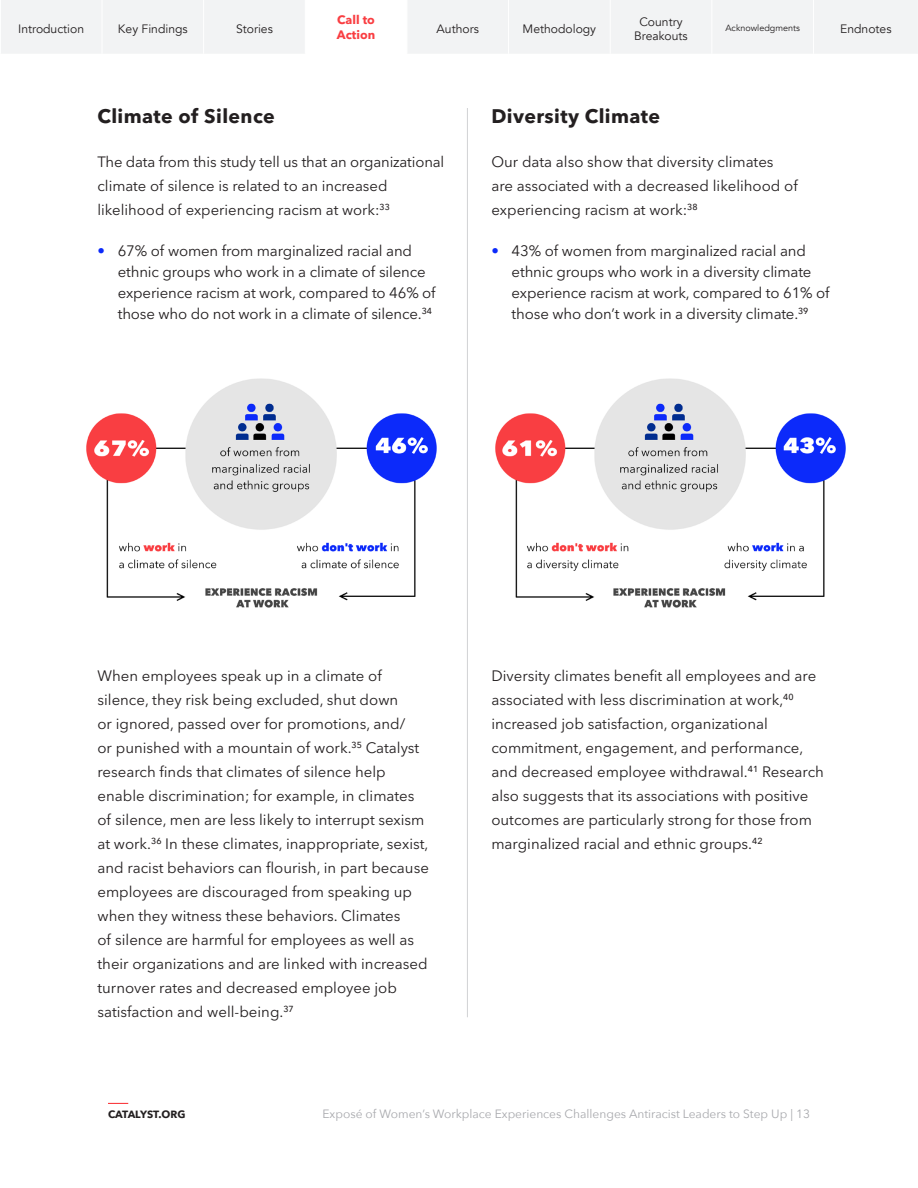
<style>
.page{position:relative;width:918px;height:1188px;background:#fff}
.page>*{position:absolute;margin:0;border:0;box-sizing:border-box;transform-origin:0 0}
.t1{font:700 19.5px "Avenir Next LT Pro";letter-spacing:.02em;color:#231f20}
.body{font:15px/24px "Avenir Next LT Pro";color:#231f20}
.body-2{font:14.85px/24px "Avenir Next LT Pro";color:#231f20}
.t2{font:12.15px/14.5px "Avenir";color:#231f20;text-align:center}
.t3{font:700 12.15px/14.5px "Avenir Next LT Pro";color:#f93e42}
.t4{font:12px "Avenir Next";color:#a8a9ad}
.t5{font:700 10.5px "Avenir Next";letter-spacing:-.01em;color:#231f20}
.t6{font:9px "Avenir";color:#231f20}
.s1{color:#0c2afa}
</style>
<div class="page">
<svg style="left:108px;top:1103px;width:20px;height:1px"></svg>
<img style="left:495px;top:378px;width:351px;height:230px">
<img style="left:86px;top:378px;width:351px;height:230px">
<hr style="left:467px;top:108px;width:1px;height:909px;background:#d1d2d4">
<svg style="left:1px;top:0;width:916px;height:53px;fill:#f2f3f4"></svg>
<hr style="left:203px;top:0;width:1px;height:54px;background:#fff">
<hr style="left:508px;top:0;width:1px;height:54px;background:#fff">
<hr style="left:610px;top:0;width:1px;height:54px;background:#fff">
<hr style="left:711px;top:0;width:1px;height:54px;background:#fff">
<hr style="left:813px;top:0;width:1px;height:54px;background:#fff">
<hr style="left:305px;top:0;width:1px;height:54px;background:#fff">
<hr style="left:407px;top:0;width:1px;height:54px;background:#fff">
<hr style="left:102px;top:0;width:1px;height:54px;background:#fff">
<p class="t2" style="left:18px;top:22px;width:67px">Introduction</p>
<p class="t2" style="left:118px;top:22px;width:71px">Key Findings</p>
<p class="t2" style="left:236px;top:22px;width:38px">Stories</p>
<p class="t3" style="left:337px;top:13px;width:40px">Call to<br>Action</p>
<p class="t2" style="left:437px;top:22px;width:44px">Authors</p>
<p class="t2" style="left:523px;top:22px;width:75px">Methodology</p>
<p class="t2" style="left:634px;top:14px;width:55px">Country<br>Breakouts</p>
<p class="t6" style="left:725px;top:23px;width:76px">Acknowledgments</p>
<p class="t2" style="left:840px;top:22px;width:53px">Endnotes</p>
<h2 class="t1" style="left:98px;top:104px;width:179px">Climate of Silence</h2>
<p class="body-2" style="left:98px;top:150px;width:348px">The data from this study tell us that an organizational climate of silence is related to an increased likelihood of experiencing racism at work:<sup>33</sup></p>
<p class="body" style="left:118px;top:241px;width:319px;line-height:21px;text-indent:-20px"><span class="s1">•</span> 67% of women from marginalized racial and ethnic groups who work in a climate of silence experience racism at work, compared to 46% of those who do not work in a climate of silence.<sup>34</sup></p>
<h2 class="t1" style="left:491px;top:104px;width:170px">Diversity Climate</h2>
<p class="body" style="left:491px;top:150px;width:308px">Our data also show that diversity climates are associated with a decreased likelihood of experiencing racism at work:<sup>38</sup></p>
<p class="body" style="left:512px;top:241px;width:319px;line-height:21px;text-indent:-20px"><span class="s1">•</span> 43% of women from marginalized racial and ethnic groups who work in a diversity climate experience racism at work, compared to 61% of those who don’t work in a diversity climate.<sup>39</sup></p>
<p class="body" style="left:98px;top:664px;width:333px">When employees speak up in a climate of silence, they risk being excluded, shut down<br>or ignored, passed over for promotions, and/<br>or punished with a mountain of work.<sup>35</sup> Catalyst research finds that climates of silence help enable discrimination; for example, in climates of silence, men are less likely to interrupt sexism at work.<sup>36</sup> In these climates, inappropriate, sexist, and racist behaviors can flourish, in part because employees are discouraged from speaking up when they witness these behaviors. Climates<br>of silence are harmful for employees as well as their organizations and are linked with increased turnover rates and decreased employee job satisfaction and well-being.<sup>37</sup></p>
<p class="body" style="left:491px;top:664px;width:334px">Diversity climates benefit all employees and are associated with less discrimination at work,<sup>40 </sup>increased job satisfaction, organizational commitment, engagement, and performance, and decreased employee withdrawal.<sup>41</sup> Research also suggests that its associations with positive outcomes are particularly strong for those from marginalized racial and ethnic groups.<sup>42</sup></p>
<p class="t5" style="left:108px;top:1105px;width:79px">CATALYST.ORG</p>
<p class="t4" style="left:323px;top:1103px;width:489px">Exposé of Women’s Workplace Experiences Challenges Antiracist Leaders to Step Up | 13</p>
</div>
